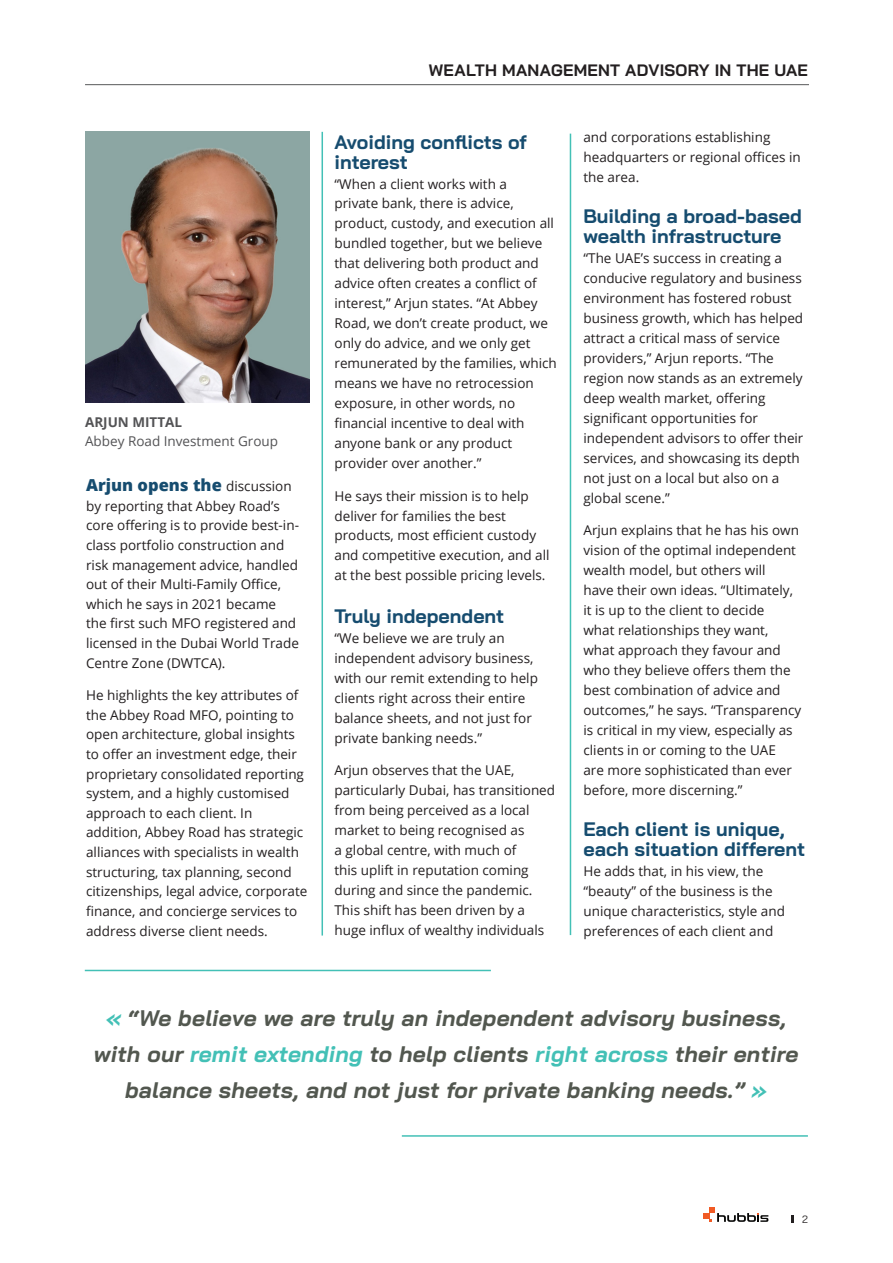
<style>
.page{position:relative;width:893px;height:1263px;background:#fff}
.page>*{position:absolute;margin:0;border:0;box-sizing:border-box;transform-origin:0 0}
.t1{font:italic 700 22.5px/36px "Bai Jamjuree";letter-spacing:.01em;color:#52574f;text-align:center}
.subtitle{font:700 19.5px/20px "Bai Jamjuree";color:#164c6f}
.t2{font:700 16.5px "Bai Jamjuree";letter-spacing:.015em;color:#231f20}
.content_style_no_hyphe{font:800 16.5px "Open Sans";color:#164c6f}
.content_style_no_hyphe-2{font:13.5px/20px "Open Sans";color:#231f20}
.t3{font:13.5px "Open Sans";color:#535355}
.Name_font{font:700 13.5px "Open Sans";color:#535355}
.t4{font:10.5px "Bai Jamjuree";color:#231f20}
.s1{font-weight:400;font-size:13.5px;color:#231f20}
.s2{color:#43c0b6}
</style>
<div class="page">
<svg style="left:703px;top:1207px;width:65px;height:15px"></svg>
<svg style="left:792px;top:1215px;width:2px;height:8px"></svg>
<hr style="left:322px;top:132px;width:1px;height:803px;background:#43c0b6">
<img style="left:85px;top:132px;width:224px;height:271px">
<hr style="left:570px;top:134px;width:1px;height:801px;background:#43c0b6">
<hr style="left:85px;top:970px;width:406px;height:1px;background:#43c0b6">
<hr style="left:402px;top:1135px;width:406px;height:2px;background:#43c0b6">
<hr style="left:85px;top:84px;width:724px;height:1px;background:#57585a">
<p class="Name_font" style="left:85px;top:412px;width:99px">ARJUN MITTAL</p>
<p class="t3" style="left:85px;top:432px;width:195px">Abbey Road Investment Group</p>
<p class="content_style_no_hyphe" style="left:86px;top:472px;width:207px">Arjun opens the <span class="s1">discussion</span></p>
<p class="content_style_no_hyphe-2" style="left:86px;top:496px;width:214px">by reporting that Abbey Road’s core offering is to provide best-in&shy;class portfolio construction and risk management advice, handled out of their Multi-Family Office, which he says in 2021 became the first such MFO registered and licensed in the Dubai World Trade<br>Centre Zone (DWTCA).</p>
<p class="content_style_no_hyphe-2" style="left:86px;top:685px;width:223px">He highlights the key attributes of the Abbey Road MFO, pointing to open architecture, global insights to offer an investment edge, their proprietary consolidated reporting system, and a highly customised approach to each client. In addition, Abbey Road has strategic alliances with specialists in wealth structuring, tax planning, second citizenships, legal advice, corporate finance, and concierge services to address diverse client needs.</p>
<p class="t2" style="left:429px;top:61px;width:381px">WEALTH MANAGEMENT ADVISORY IN THE UAE</p>
<p class="subtitle" style="left:334px;top:132px;width:194px">Avoiding conflicts of interest</p>
<p class="content_style_no_hyphe-2" style="left:334px;top:173px;width:224px">“When a client works with a<br>private bank, there is advice, product, custody, and execution all bundled together, but we believe that delivering both product and advice often creates a conflict of interest,” Arjun states. “At Abbey<br>Road, we don’t create product, we only do advice, and we only get remunerated by the families, which means we have no retrocession exposure, in other words, no financial incentive to deal with anyone bank or any product provider over another.”</p>
<p class="content_style_no_hyphe-2" style="left:334px;top:485px;width:217px">He says their mission is to help deliver for families the best products, most efficient custody and competitive execution, and all at the best possible pricing levels.</p>
<p class="subtitle" style="left:334px;top:606px;width:171px">Truly independent</p>
<p class="content_style_no_hyphe-2" style="left:334px;top:628px;width:205px">“We believe we are truly an independent advisory business, with our remit extending to help clients right across their entire balance sheets, and not just for private banking needs.”</p>
<p class="content_style_no_hyphe-2" style="left:334px;top:760px;width:222px">Arjun observes that the UAE, particularly Dubai, has transitioned from being perceived as a local market to being recognised as<br>a global centre, with much of<br>this uplift in reputation coming during and since the pandemic.<br>This shift has been driven by a huge influx of wealthy individuals</p>
<p class="content_style_no_hyphe-2" style="left:583px;top:127px;width:219px">and corporations establishing headquarters or regional offices in the area.</p>
<p class="subtitle" style="left:583px;top:206px;width:220px">Building a broad-based wealth infrastructure</p>
<p class="content_style_no_hyphe-2" style="left:583px;top:248px;width:221px">“The UAE’s success in creating a conducive regulatory and business environment has fostered robust business growth, which has helped attract a critical mass of service providers,” Arjun reports. “The region now stands as an extremely deep wealth market, offering significant opportunities for independent advisors to offer their services, and showcasing its depth not just on a local but also on a global scene.”</p>
<p class="content_style_no_hyphe-2" style="left:583px;top:520px;width:219px">Arjun explains that he has his own vision of the optimal independent wealth model, but others will<br>have their own ideas. “Ultimately, it is up to the client to decide<br>what relationships they want, what approach they favour and who they believe offers them the best combination of advice and outcomes,” he says. “Transparency is critical in my view, especially as clients in or coming to the UAE<br>are more sophisticated than ever before, more discerning.”</p>
<p class="subtitle" style="left:583px;top:819px;width:223px">Each client is unique, each situation different</p>
<p class="content_style_no_hyphe-2" style="left:583px;top:860px;width:203px">He adds that, in his view, the “beauty” of the business is the unique characteristics, style and preferences of each client and</p>
<p class="t1" style="left:94px;top:1000px;width:706px"><span class="s2">«</span> “We believe we are truly an independent advisory business, with our <span class="s2">remit extending</span> to help clients <span class="s2">right across</span> their entire balance sheets, and not just for private banking needs.” <span class="s2">»</span></p>
<p class="t4" style="left:802px;top:1210px;width:7px">2</p>
</div>
